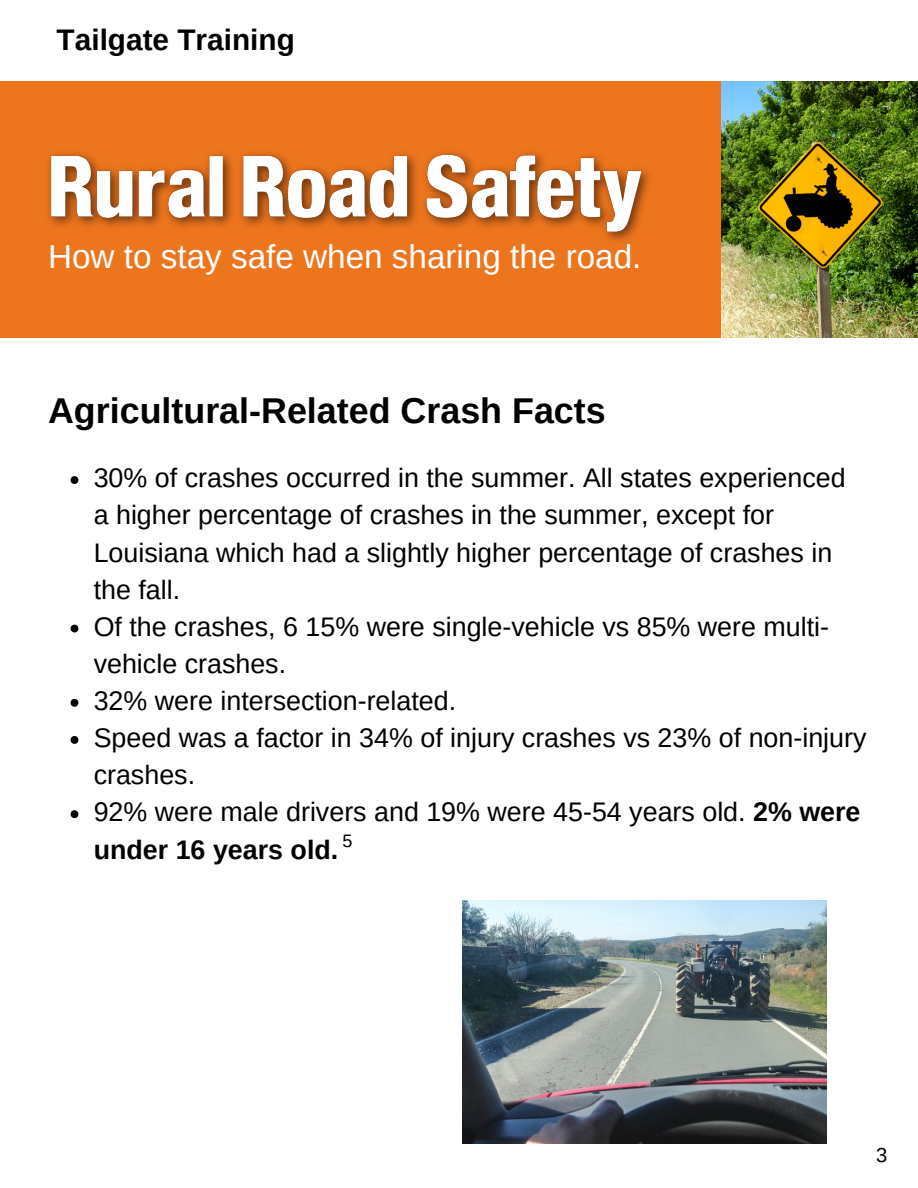
<style>
.page{position:relative;width:918px;height:1188px;background:#fff}
.page>*{position:absolute;margin:0;border:0;box-sizing:border-box;transform-origin:0 0}
.t1{font:700 35.85px "Arimo";color:#000}
.t2{font:33.3px "Arimo";color:#fff}
.t3{font:700 29.85px "Arimo";color:#000}
.t4{font:26.85px/37.2px "Arimo";color:#000}
.t5{font:20.25px "Arimo";color:#000}
.t6{font:18px "Arimo";color:#000}
.s1{font-weight:700}
</style>
<div class="page">
<div style="left:0;top:81px;width:722px;height:257px;background:#ed751e"></div>
<img style="left:462px;top:901px;width:365px;height:243px">
<img style="left:48px;top:152px;width:602px;height:89px">
<svg style="left:71px;top:476px;width:7px;height:8px"></svg>
<svg style="left:71px;top:625px;width:7px;height:7px"></svg>
<svg style="left:71px;top:699px;width:7px;height:8px"></svg>
<svg style="left:71px;top:736px;width:7px;height:8px"></svg>
<svg style="left:71px;top:810px;width:7px;height:8px"></svg>
<img style="left:722px;top:81px;width:195px;height:257px">
<p class="t3" style="left:57px;top:23px;width:240px">Tailgate Training</p>
<p class="t2" style="left:48px;top:238px;width:595px">How to stay safe when sharing the road.</p>
<p class="t1" style="left:48px;top:390px;width:559px">Agricultural-Related Crash Facts</p>
<p class="t4" style="left:94px;top:459px;width:753px">30% of crashes occurred in the summer. All states experienced a higher percentage of crashes in the summer, except for Louisiana which had a slightly higher percentage of crashes in the fall.</p>
<p class="t4" style="left:94px;top:608px;width:737px">Of the crashes, 6 15% were single-vehicle vs 85% were multi&shy;vehicle crashes.</p>
<p class="t4" style="left:94px;top:682px;width:364px">32% were intersection-related.</p>
<p class="t4" style="left:94px;top:719px;width:774px">Speed was a factor in 34% of injury crashes vs 23% of non-injury crashes.</p>
<p class="t4" style="left:94px;top:794px;width:768px">92% were male drivers and 19% were 45-54 years old. <span class="s1">2% were under 16 years old.</span></p>
<p class="t6" style="left:343px;top:831px;width:12px">5</p>
<p class="t5" style="left:876px;top:1144px;width:13px">3</p>
</div>
